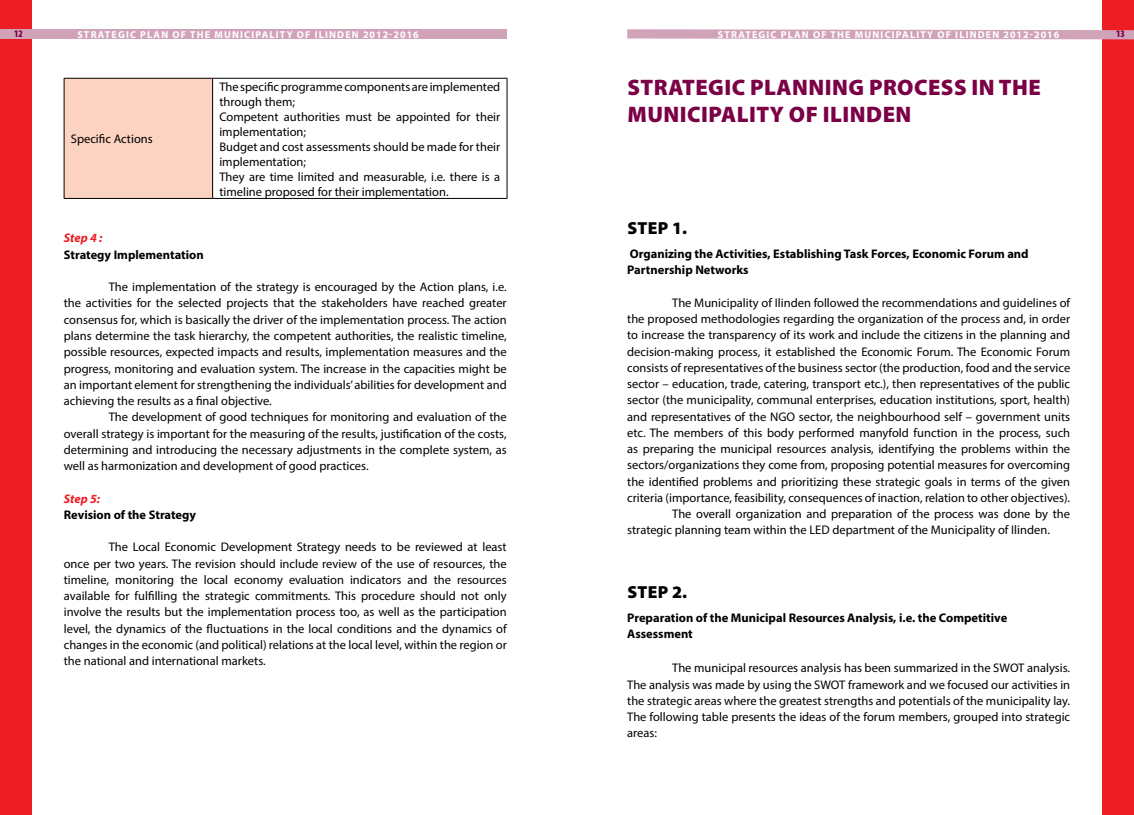
<style>
.page{position:relative;width:1134px;height:815px;background:#fff}
.page>*{position:absolute;margin:0;border:0;box-sizing:border-box;transform-origin:0 0}
.t1{font:900 22.5px/27px "Myriad Pro";letter-spacing:.02em;color:#7b0046}
.t2{font:900 17.5px "Myriad Pro";letter-spacing:.02em;color:#000}
.t3{font:12.5px/16.2px "Myriad Pro";color:#000;text-align:justify}
.t4{font:700 12.5px/16.2px "Myriad Pro";color:#000}
.t5{font:italic 700 12.5px "Myriad Pro";color:#ed1d24}
.t6{font:700 10px "Myriad Pro";letter-spacing:.12em;color:#fff}
.t7{font:900 condensed 10px "Myriad Pro";color:#7b0046}
</style>
<div class="page">
<div style="left:0;top:0;width:32px;height:815px;background:#ed1d24"></div>
<div style="left:1102px;top:0;width:32px;height:815px;background:#ed1d24"></div>
<div style="left:0;top:29px;width:507px;height:10px;background:#d1a3b9"></div>
<svg style="left:627px;top:29px;width:507px;height:10px;background:#d4a9bd"></svg>
<div style="left:64px;top:78px;width:149px;height:120px;background:#fcd3c1"></div>
<hr style="left:64px;top:78px;width:149px;height:1px;background:#000">
<hr style="left:64px;top:79px;width:1px;height:119px;background:#000">
<hr style="left:213px;top:78px;width:294px;height:1px;background:#000">
<hr style="left:212px;top:79px;width:1px;height:119px;background:#000">
<hr style="left:507px;top:79px;width:1px;height:119px;background:#000">
<hr style="left:64px;top:198px;width:149px;height:1px;background:#000">
<hr style="left:213px;top:198px;width:294px;height:1px;background:#000">
<p class="t7" style="left:14px;top:27px;width:10px">12</p>
<p class="t6" style="left:77px;top:28px;width:343px">strategic plan of the Municipality of ilinden 2012-2016</p>
<p class="t6" style="left:718px;top:28px;width:343px">strategic plan of the Municipality of ilinden 2012-2016</p>
<p class="t7" style="left:1116px;top:27px;width:10px">13</p>
<p class="t3" style="left:71px;top:131px;width:83px">Specific Actions</p>
<p class="t3" style="left:219px;top:79px;width:282px;line-height:15px;text-align:left">The specific programme components are implemented through them;<br>Competent authorities must be appointed for their implementation;<br>Budget and cost assessments should be made for their implementation;<br>They are time limited and measurable, i.e. there is a timeline proposed for their implementation.</p>
<p class="t5" style="left:64px;top:230px;width:40px">Step 4 :</p>
<p class="t4" style="left:64px;top:246px;width:141px">Strategy Implementation</p>
<p class="t3" style="left:64px;top:279px;width:444px;text-indent:45px">The implementation of the strategy is encouraged by the Action plans, i.e. the activities for the selected projects that the stakeholders have reached greater consensus for, which is basically the driver of the implementation process. The action plans determine the task hierarchy, the competent authorities, the realistic timeline, possible resources, expected impacts and results, implementation measures and the progress, monitoring and evaluation system. The increase in the capacities might be an important element for strengthening the individuals’ abilities for development and achieving the results as a final objective.</p>
<p class="t3" style="left:64px;top:409px;width:444px;text-indent:45px">The development of good techniques for monitoring and evaluation of the overall strategy is important for the measuring of the results, justification of the costs, determining and introducing the necessary adjustments in the complete system, as well as harmonization and development of good practices.</p>
<p class="t5" style="left:64px;top:490px;width:38px">Step 5:</p>
<p class="t4" style="left:64px;top:506px;width:134px">Revision of the Strategy</p>
<p class="t3" style="left:64px;top:539px;width:445px;text-indent:45px">The Local Economic Development Strategy needs to be reviewed at least once per two years. The revision should include review of the use of resources, the timeline, monitoring the local economy evaluation indicators and the resources available for fulfilling the strategic commitments. This procedure should not only involve the results but the implementation process too, as well as the participation level, the dynamics of the fluctuations in the local conditions and the dynamics of changes in the economic (and political) relations at the local level, within the region or the national and international markets.</p>
<h1 class="t1" style="left:627px;top:73px;width:415px">STRATEGIC PLANNING PROCESS IN THE<br>MUNICIPALITY OF ILINDEN</h1>
<h2 class="t2" style="left:627px;top:217px;width:61px">STEP 1.</h2>
<p class="t4" style="left:627px;top:245px;width:403px">Organizing the Activities, Establishing Task Forces, Economic Forum and<br>Partnership Networks</p>
<p class="t3" style="left:672px;top:294px;width:400px">The Municipality of Ilinden followed the recommendations and guidelines of</p>
<p class="t3" style="left:627px;top:311px;width:444px">the proposed methodologies regarding the organization of the process and, in order</p>
<p class="t3" style="left:627px;top:327px;width:444px">to increase the transparency of its work and include the citizens in the planning and</p>
<p class="t3" style="left:627px;top:343px;width:444px">decision-making process, it established the Economic Forum. The Economic Forum</p>
<p class="t3" style="left:627px;top:359px;width:444px">consists of representatives of the business sector (the production, food and the service</p>
<p class="t3" style="left:627px;top:376px;width:444px">sector – education, trade, catering, transport etc.), then representatives of the public</p>
<p class="t3" style="left:627px;top:392px;width:444px">sector (the municipality, communal enterprises, education institutions, sport, health)</p>
<p class="t3" style="left:627px;top:408px;width:444px">and representatives of the NGO sector, the neighbourhood self – government units</p>
<p class="t3" style="left:627px;top:424px;width:444px">etc. The members of this body performed manyfold function in the process, such</p>
<p class="t3" style="left:627px;top:441px;width:444px">as preparing the municipal resources analysis, identifying the problems within the</p>
<p class="t3" style="left:627px;top:457px;width:444px">sectors/organizations they come from, proposing potential measures for overcoming</p>
<p class="t3" style="left:627px;top:473px;width:444px">the identified problems and prioritizing these strategic goals in terms of the given</p>
<p class="t3" style="left:627px;top:489px;width:444px">criteria (importance, feasibility, consequences of inaction, relation to other objectives).</p>
<p class="t3" style="left:672px;top:506px;width:399px">The overall organization and preparation of the process was done by the</p>
<p class="t3" style="left:627px;top:522px;width:424px">strategic planning team within the LED department of the Municipality of Ilinden.</p>
<h2 class="t2" style="left:627px;top:580px;width:61px">STEP 2.</h2>
<p class="t4" style="left:627px;top:609px;width:382px">Preparation of the Municipal Resources Analysis, i.e. the Competitive<br>Assessment</p>
<p class="t3" style="left:627px;top:660px;width:444px;text-indent:45px">The municipal resources analysis has been summarized in the SWOT analysis.<br>The analysis was made by using the SWOT framework and we focused our activities in the strategic areas where the greatest strengths and potentials of the municipality lay.<br>The following table presents the ideas of the forum members, grouped into strategic areas:</p>
</div>
